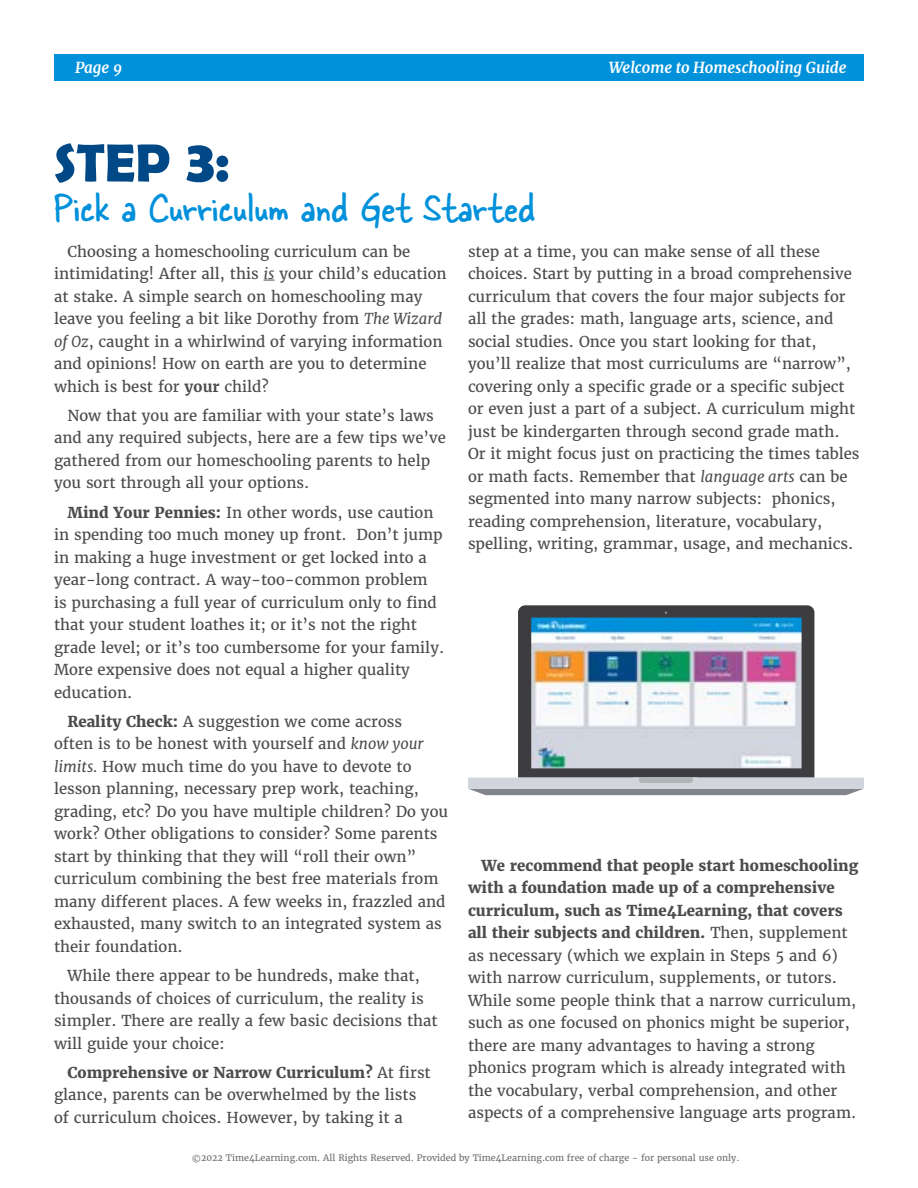
<style>
.page{position:relative;width:918px;height:1188px;background:#fff}
.page>*{position:absolute;margin:0;border:0;box-sizing:border-box;transform-origin:0 0}
.t1{font:700 54px "Berlin Sans FB Demi";color:#004986}
.t2{font:45px "Skippy Sharp";color:#0091da}
.t3{font:15px/22.5px "Merriweather";color:#4c4c4c}
.t4{font:italic 700 15px "Merriweather";color:#fff}
.t5{font:9px "Merriweather";color:#707070}
.s1{font-size:60px}
.s2{font-style:italic}
.s3{font-weight:700}
.s4{font-weight:800}
</style>
<div class="page">
<div style="left:54px;top:54px;width:810px;height:27px;background:#0091da"></div>
<img style="left:518px;top:605px;width:296px;height:173px">
<svg style="left:468px;top:778px;width:396px;height:17px;background:#b4b9be"></svg>
<p class="t4" style="left:75px;top:59px;width:49px">Page 9</p>
<p class="t4" style="left:609px;top:59px;width:239px">Welcome to Homeschooling Guide</p>
<h1 class="t1" style="left:54px;top:132px;width:177px">STEP <span class="s1">3:</span></h1>
<h2 class="t2" style="left:54px;top:180px;width:483px">Pick a Curriculum and Get Started</h2>
<p class="t3" style="left:54px;top:240px;width:394px;text-indent:14px">Choosing a homeschooling curriculum can be intimidating! After all, this <span class="s2">is</span> your child’s education at stake. A simple search on homeschooling may leave you feeling a bit like Dorothy from <span class="s2">The Wizard of Oz</span>, caught in a whirlwind of varying information and opinions! How on earth are you to determine which is best for <span class="s3">your</span> child?</p>
<p class="t3" style="left:54px;top:404px;width:393px;text-indent:14px">Now that you are familiar with your state’s laws and any required subjects, here are a few tips we’ve gathered from our homeschooling parents to help you sort through all your options.</p>
<p class="t3" style="left:54px;top:501px;width:392px;text-indent:14px"><span class="s4">Mind Your Pennies:</span> In other words, use caution in spending too much money up front. Don’t jump in making a huge investment or get locked into a year-long contract. A way-too-common problem<br>is purchasing a full year of curriculum only to find that your student loathes it; or it’s not the right grade level; or it’s too cumbersome for your family.<br>More expensive does not equal a higher quality education.</p>
<p class="t3" style="left:54px;top:710px;width:396px;text-indent:14px"><span class="s4">Reality Check:</span> A suggestion we come across<br>often is to be honest with yourself and <span class="s2">know your limits.</span> How much time do you have to devote to lesson planning, necessary prep work, teaching, grading, etc? Do you have multiple children? Do you work? Other obligations to consider? Some parents start by thinking that they will “roll their own” curriculum combining the best free materials from many different places. A few weeks in, frazzled and exhausted, many switch to an integrated system as their foundation.</p>
<p class="t3" style="left:54px;top:965px;width:385px;text-indent:14px">While there appear to be hundreds, make that, thousands of choices of curriculum, the reality is simpler. There are really a few basic decisions that will guide your choice:</p>
<p class="t3" style="left:54px;top:1061px;width:378px;text-indent:14px"><span class="s4">Comprehensive or Narrow Curriculum?</span> At first glance, parents can be overwhelmed by the lists of curriculum choices. However, by taking it a</p>
<p class="t3" style="left:468px;top:240px;width:393px">step at a time, you can make sense of all these choices. Start by putting in a broad comprehensive curriculum that covers the four major subjects for all the grades: math, language arts, science, and social studies. Once you start looking for that, you’ll realize that most curriculums are “narrow”, covering only a specific grade or a specific subject or even just a part of a subject. A curriculum might just be kindergarten through second grade math.<br>Or it might focus just on practicing the times tables or math facts. Remember that <span class="s2">language arts</span> can be segmented into many narrow subjects: phonics, reading comprehension, literature, vocabulary, spelling, writing, grammar, usage, and mechanics.</p>
<p class="t3" style="left:468px;top:854px;width:392px;text-indent:14px"><span class="s4">We recommend that people start homeschooling with a foundation made up of a comprehensive curriculum, such as Time4Learning, that covers all their subjects and children.</span> Then, supplement as necessary (which we explain in Steps 5 and 6) with narrow curriculum, supplements, or tutors.<br>While some people think that a narrow curriculum, such as one focused on phonics might be superior, there are many advantages to having a strong phonics program which is already integrated with the vocabulary, verbal comprehension, and other aspects of a comprehensive language arts program.</p>
<p class="t5" style="left:192px;top:1152px;width:549px">©2022 Time4Learning.com. All Rights Reserved. Provided by Time4Learning.com free of charge - for personal use only.</p>
</div>
